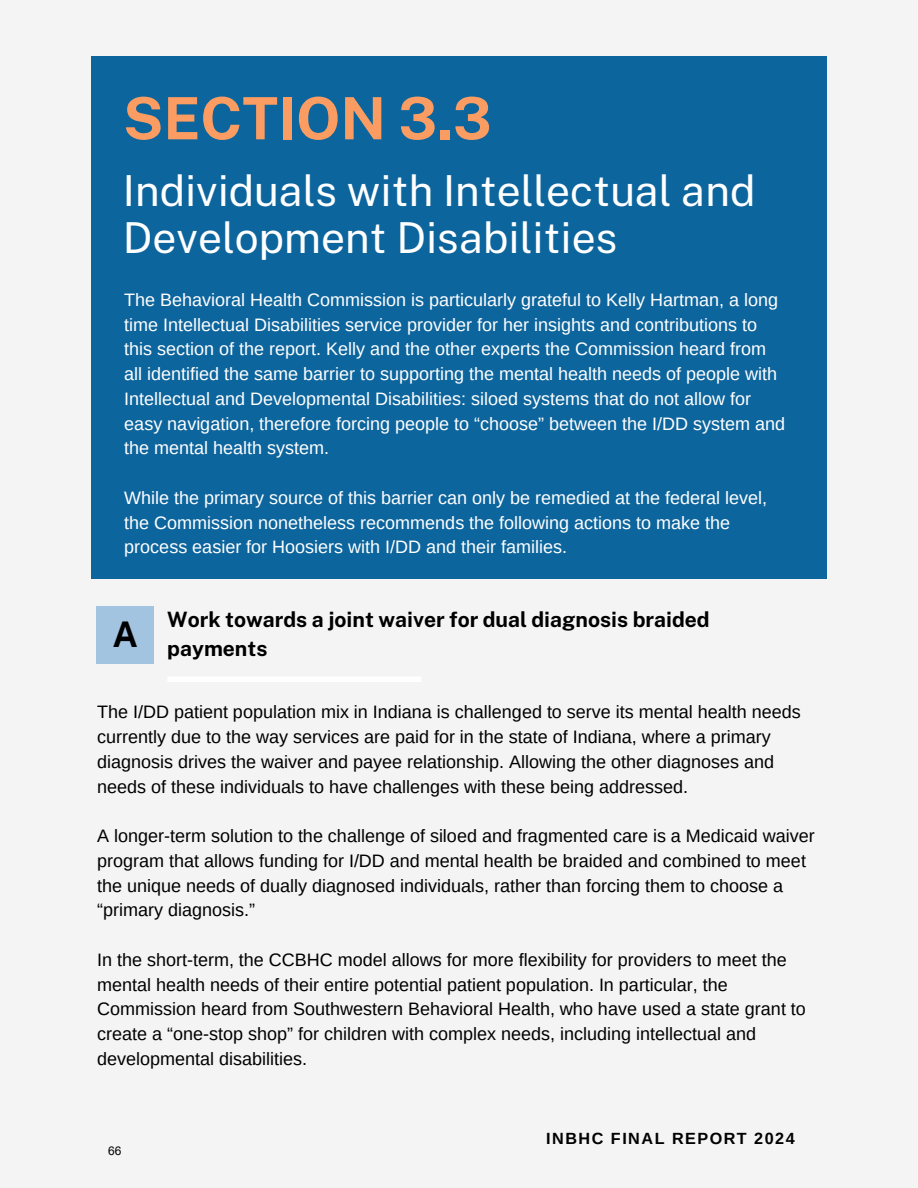
<style>
.page{position:relative;width:918px;height:1188px;background:#f4f4f4}
.page>*{position:absolute;margin:0;border:0;box-sizing:border-box;transform-origin:0 0}
.t1{font:700 58.35px "Public Sans";color:#fb9d62}
.t2{font:42.75px/47.2px "Public Sans";color:#fff}
.t3{font:700 35.25px "Public Sans";color:#000}
.t4{font:700 21.15px/29.2px "Public Sans";color:#000}
.t5{font:18px/24.8px "Arimo";color:#000}
.t6{font:18px/24.8px "Arimo";color:#fff}
.t7{font:700 16.2px "Arimo";letter-spacing:.09em;color:#000}
.t8{font:12px "Arial";color:#000}
</style>
<div class="page">
<div style="left:96px;top:606px;width:57px;height:58px;background:#a2c4e0"></div>
<div style="left:167px;top:676px;width:254px;height:6px;background:#fff"></div>
<div style="left:92px;top:56px;width:734px;height:523px;background:#0d659d"></div>
<h3 class="t1" style="left:123px;top:84px;width:370px">SECTION 3.3</h3>
<h3 class="t2" style="left:123px;top:166px;width:634px">Individuals with Intellectual and<br>Development Disabilities</h3>
<p class="t6" style="left:124px;top:287px;width:662px">The Behavioral Health Commission is particularly grateful to Kelly Hartman, a long time Intellectual Disabilities service provider for her insights and contributions to this section of the report. Kelly and the other experts the Commission heard from all identified the same barrier to supporting the mental health needs of people with Intellectual and Developmental Disabilities: siloed systems that do not allow for easy navigation, therefore forcing people to “choose” between the I/DD system and the mental health system.</p>
<p class="t6" style="left:124px;top:485px;width:644px">While the primary source of this barrier can only be remedied at the federal level, the Commission nonetheless recommends the following actions to make the process easier for Hoosiers with I/DD and their families.</p>
<h4 class="t3" style="left:112px;top:613px;width:27px">A</h4>
<h4 class="t4" style="left:167px;top:604px;width:544px">Work towards a joint waiver for dual diagnosis braided payments</h4>
<p class="t5" style="left:97px;top:700px;width:705px">The I/DD patient population mix in Indiana is challenged to serve its mental health needs currently due to the way services are paid for in the state of Indiana, where a primary diagnosis drives the waiver and payee relationship. Allowing the other diagnoses and needs of these individuals to have challenges with these being addressed.</p>
<p class="t5" style="left:97px;top:824px;width:719px">A longer-term solution to the challenge of siloed and fragmented care is a Medicaid waiver program that allows funding for I/DD and mental health be braided and combined to meet the unique needs of dually diagnosed individuals, rather than forcing them to choose a “primary diagnosis.”</p>
<p class="t5" style="left:97px;top:947px;width:710px">In the short-term, the CCBHC model allows for more flexibility for providers to meet the mental health needs of their entire potential patient population. In particular, the Commission heard from Southwestern Behavioral Health, who have used a state grant to create a “one-stop shop” for children with complex needs, including intellectual and developmental disabilities.</p>
<p class="t8" style="left:108px;top:1143px;width:15px">66</p>
<p class="t7" style="left:546px;top:1130px;width:250px">INBHC FINAL REPORT 2024</p>
</div>
